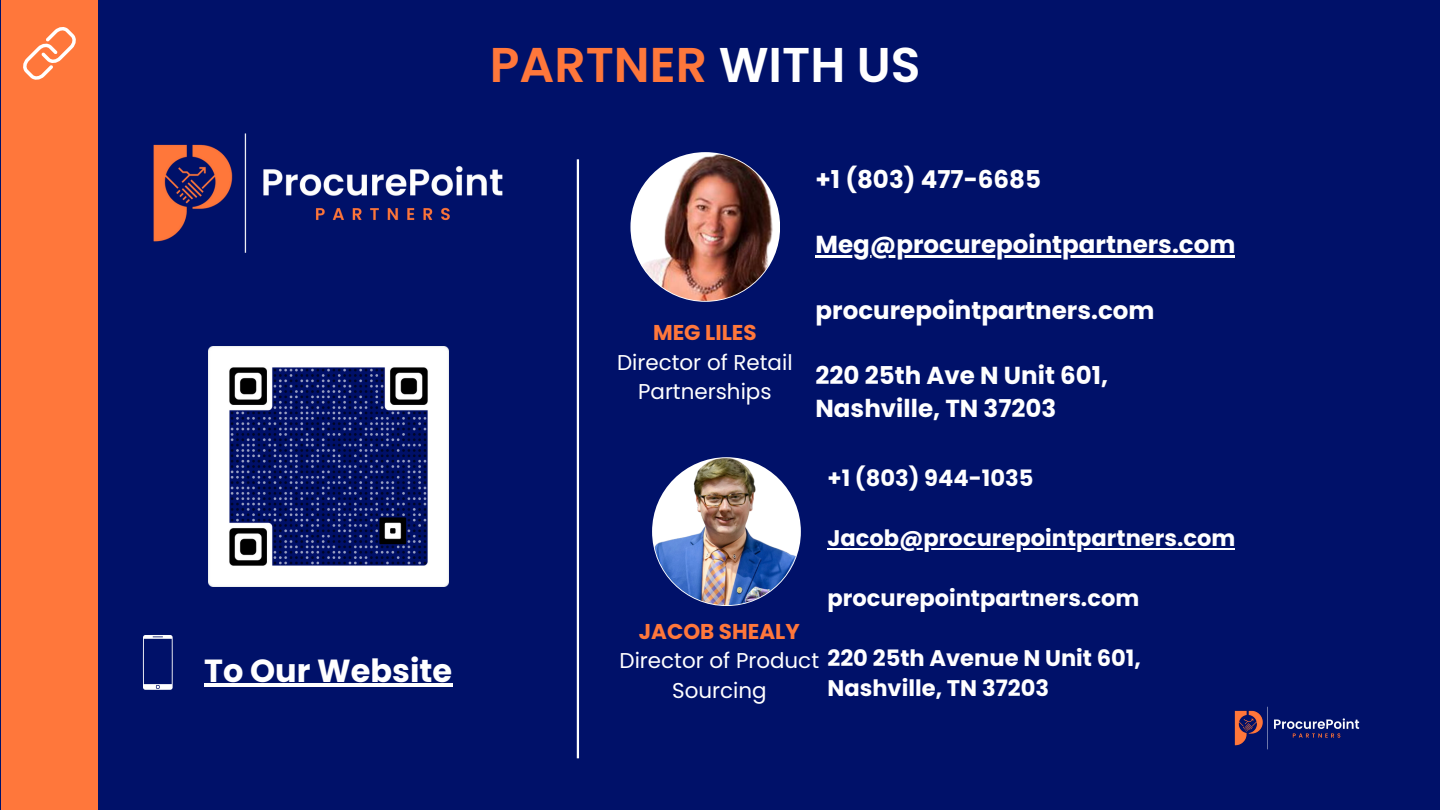
<style>
.page{position:relative;width:1440px;height:810px;background:#001169}
.page>*{position:absolute;margin:0;border:0;box-sizing:border-box;transform-origin:0 0}
.t1{font:600 48.8px "Poppins";color:#ff773b}
.t2{font:700 32px "Poppins";color:#fff}
.t3{font:700 24.6px/32.7px "Poppins";color:#fff}
.t4{font:700 22.6px/30.1px "Poppins";color:#fff}
.t5{font:21.4px/29.6px "Poppins";color:#fff;text-align:center}
.t6{font:700 21.4px "Poppins";color:#ff773b}
.s1{color:#fff}
.s2{font-weight:700;color:#ff773b}
</style>
<div class="page">
<img style="left:208px;top:422px;width:240px;height:165px">
<div style="left:1px;top:0;width:97px;height:809px;background:#ff773b"></div>
<hr style="left:577px;top:159px;width:2px;height:599px;background:#fff">
<svg style="left:143px;top:635px;width:30px;height:55px"></svg>
<img style="left:1234px;top:706px;width:126px;height:44px">
<img style="left:631px;top:153px;width:148px;height:148px;border-radius:50%">
<svg style="left:652px;top:457px;width:149px;height:149px"></svg>
<img style="left:653px;top:458px;width:147px;height:147px;border-radius:50%">
<hr style="left:816px;top:255px;width:419px;height:2px;background:#fff">
<hr style="left:828px;top:548px;width:407px;height:1px;background:#fff">
<hr style="left:204px;top:684px;width:248px;height:3px;background:#fff">
<img style="left:23px;top:27px;width:705px;height:395px">
<p class="t2" style="left:204px;top:648px;width:250px">To Our Website</p>
<h3 class="t1" style="left:490px;top:31px;width:432px">PARTNER <span class="s1">WITH US</span></h3>
<h3 class="t5" style="left:617px;top:318px;width:177px"><span class="s2">MEG LILES<br></span>Director of Retail<br>Partnerships</h3>
<p class="t3" style="left:816px;top:163px;width:227px">+1 (803) 477-6685</p>
<p class="t3" style="left:816px;top:228px;width:421px">Meg@procurepointpartners.com</p>
<p class="t3" style="left:816px;top:294px;width:341px">procurepointpartners.com</p>
<h3 class="t3" style="left:816px;top:359px;width:294px">220 25th Ave N Unit 601,<br>Nashville, TN 37203</h3>
<h3 class="t6" style="left:639px;top:616px;width:162px">JACOB SHEALY</h3>
<h3 class="t5" style="left:620px;top:646px;width:201px">Director of Product<br>Sourcing</h3>
<h3 class="t4" style="left:828px;top:463px;width:207px">+1 (803) 944-1035</h3>
<h3 class="t4" style="left:828px;top:523px;width:409px">Jacob@procurepointpartners.com</h3>
<h3 class="t4" style="left:828px;top:583px;width:313px">procurepointpartners.com</h3>
<p class="t4" style="left:828px;top:643px;width:315px">220 25th Avenue N Unit 601,<br>Nashville, TN 37203</p>
</div>
